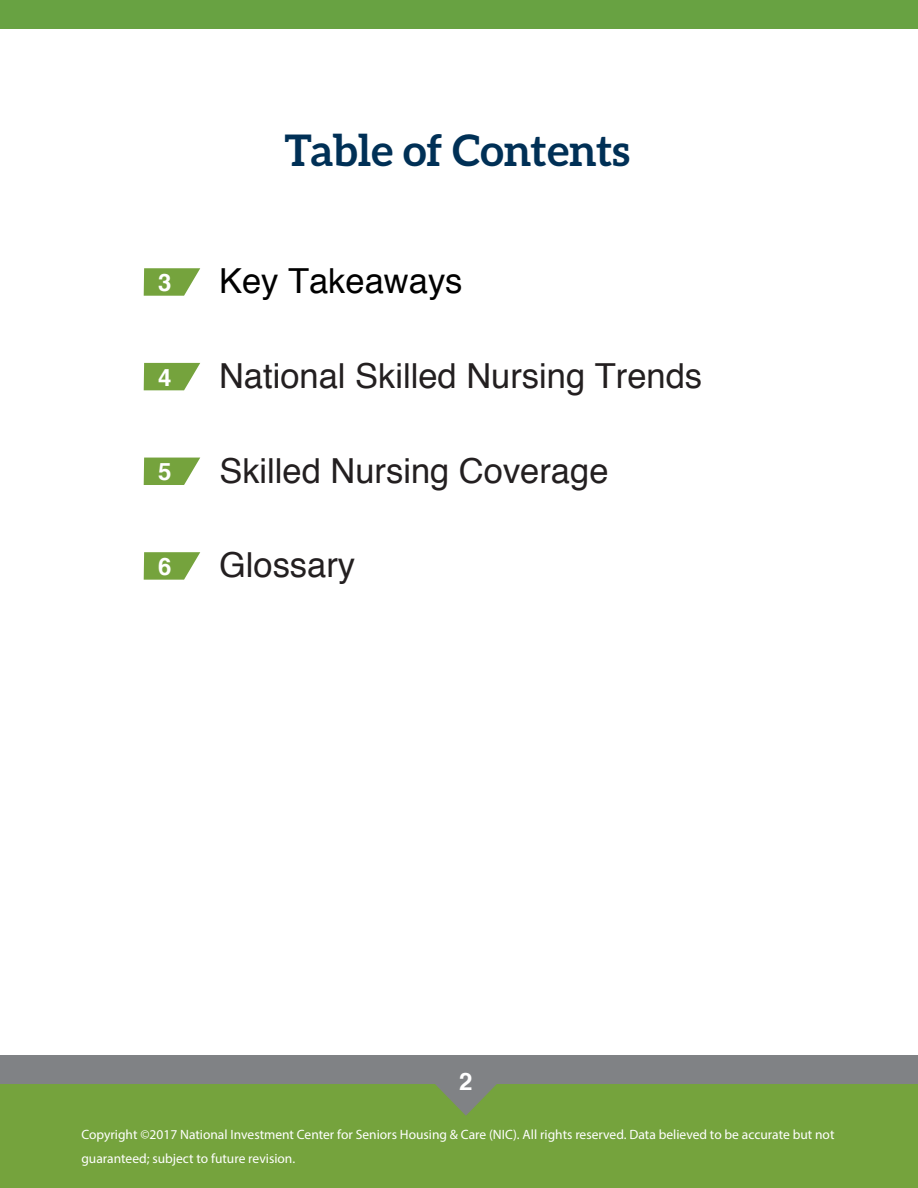
<style>
.page{position:relative;width:918px;height:1188px;background:#fff}
.page>*{position:absolute;margin:0;border:0;box-sizing:border-box;transform-origin:0 0}
.t1{font:700 43.5px "Aleo";color:#003056}
.t2{font:34.5px "Helvetica";color:#231f20}
.t3{font:34.5px "Helvetica";color:#000}
.t4{font:700 24px "Helvetica";color:#fff}
.t5{font:13.5px/24px "Myriad Pro";color:#fff}
</style>
<div class="page">
<svg style="left:144px;top:268px;width:56px;height:28px;background:#8ab15b"></svg>
<svg style="left:144px;top:363px;width:56px;height:27px;background:#88af57"></svg>
<svg style="left:144px;top:458px;width:56px;height:27px;background:#88b058"></svg>
<svg style="left:144px;top:552px;width:56px;height:28px;background:#8ab15b"></svg>
<div style="left:0;top:0;width:918px;height:29px;background:#68a242"></div>
<div style="left:0;top:1081px;width:918px;height:107px;background:#75a33d"></div>
<div style="left:0;top:1055px;width:918px;height:29px;background:#808285"></div>
<svg style="left:435px;top:1084px;width:62px;height:32px"></svg>
<p class="t1" style="left:284px;top:125px;width:347px">Table of Contents</p>
<p class="t4" style="left:158px;top:263px;width:15px">3</p>
<p class="t3" style="left:219px;top:255px;width:245px">Key Takeaways</p>
<p class="t4" style="left:158px;top:358px;width:15px">4</p>
<p class="t4" style="left:158px;top:452px;width:15px">5</p>
<p class="t4" style="left:158px;top:547px;width:15px">6</p>
<p class="t2" style="left:219px;top:349px;width:485px">National Skilled Nursing Trends</p>
<p class="t2" style="left:219px;top:444px;width:391px">Skilled Nursing Coverage</p>
<p class="t2" style="left:219px;top:539px;width:138px">Glossary</p>
<p class="t4" style="left:459px;top:1062px;width:15px">2</p>
<p class="t5" style="left:81px;top:1122px;width:755px">Copyright ©2017 National Investment Center for Seniors Housing &amp; Care (NIC). All rights reserved. Data believed to be accurate but not guaranteed; subject to future revision.</p>
</div>
